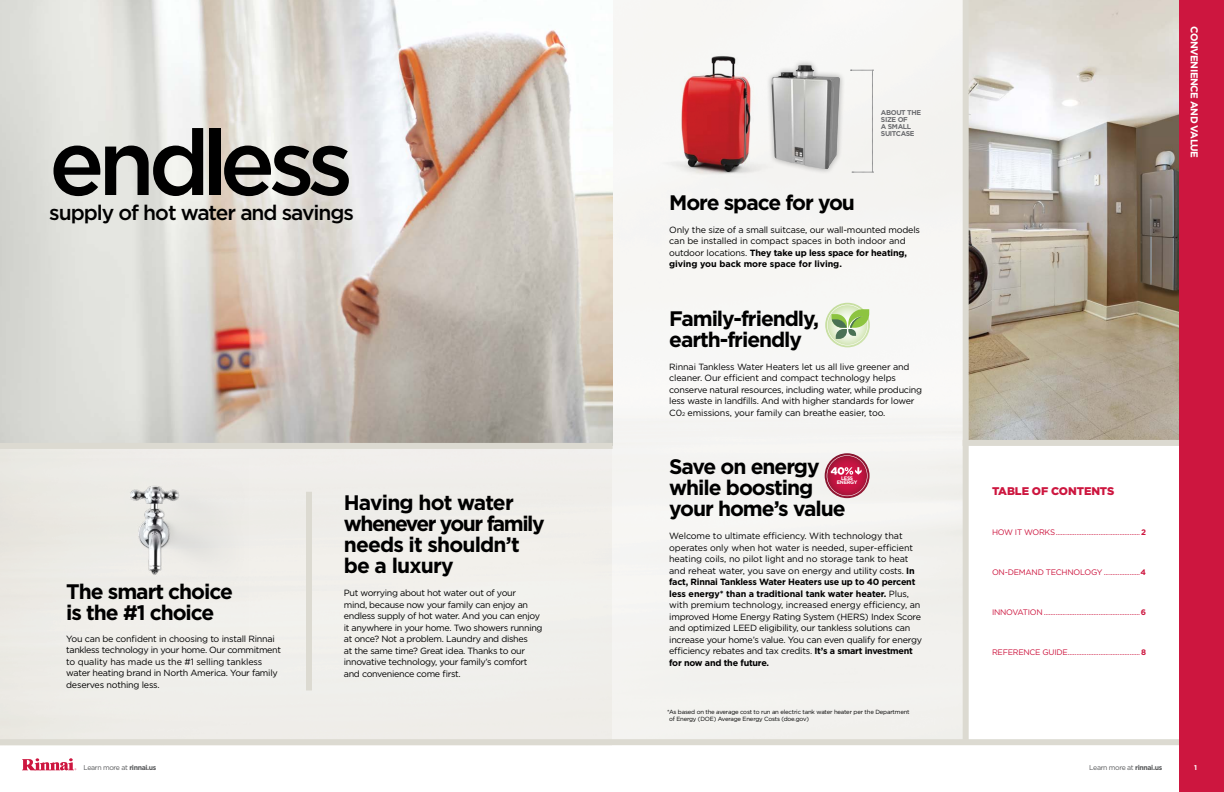
<style>
.page{position:relative;width:1224px;height:792px;background:#fff}
.page>*{position:absolute;margin:0;border:0;box-sizing:border-box;transform-origin:0 0}
.t1{font:500 91.7px "Gotham";letter-spacing:-.075em;color:#000}
.t2{font:700 21px/21px "Gotham";letter-spacing:-.05em;color:#000}
.t3{font:500 21px "Gotham";letter-spacing:-.05em;color:#000}
.t4{font:900 11.1px "Gotham";letter-spacing:-.01em;color:#cd163f}
.t5{font:700 10px "Gotham";letter-spacing:-.05em;color:#fff}
.t6{font:9px/11.5px "Gotham";letter-spacing:-.025em;color:#000}
.t7{font:8px "Gotham";letter-spacing:-.03em;color:#cd163f}
.t8{font:7px "Gotham";letter-spacing:-.05em;color:#58595b}
.t9{font:700 7px/7px "Gotham";letter-spacing:-.05em;color:#6d6e71}
.t10{font:700 7px "Gotham";color:#fff}
.t11{font:6px/7px "Gotham";letter-spacing:-.03em;color:#000}
.t12{font:700 5.1px/4.7px "Gotham";letter-spacing:-.05em;color:#fff;text-align:center}
.s1{font-weight:700}
.s2{font-size:5.2px}
</style>
<div class="page">
<svg style="left:22px;top:758px;width:54px;height:12px"></svg>
<img style="left:969px;top:0;width:210px;height:440px">
<img style="left:0;top:0;width:963px;height:739px">
<div style="left:0;top:449px;width:612px;height:290px;background:#efeeea"></div>
<div style="left:0;top:739px;width:1193px;height:6px;background:#dcdad1"></div>
<div style="left:963px;top:0;width:6px;height:742px;background:#dcdad1"></div>
<div style="left:306px;top:492px;width:6px;height:198px;background:#dcdad1"></div>
<div style="left:1179px;top:0;width:45px;height:792px;background:#cd163f"></div>
<div style="left:0;top:443px;width:613px;height:6px;background:#dcdad1"></div>
<svg style="left:851px;top:70px;width:22px;height:103px"></svg>
<div style="left:766px;top:59px;width:80px;height:116px;background:#000;opacity:.3"></div>
<img style="left:777px;top:65px;width:63px;height:104px">
<img style="left:658px;top:35px;width:119px;height:151px">
<div style="left:963px;top:440px;width:216px;height:6px;background:#dcdad1"></div>
<svg style="left:825px;top:453px;width:45px;height:45px"></svg>
<svg style="left:827px;top:455px;width:41px;height:41px"></svg>
<svg style="left:825px;top:303px;width:45px;height:44px"></svg>
<svg style="left:827px;top:305px;width:42px;height:40px"></svg>
<div style="left:0;top:459px;width:249px;height:184px;background:#ecebe6"></div>
<h1 class="t1" style="left:49px;top:110px;width:306px">endless</h1>
<h2 class="t3" style="left:49px;top:200px;width:306px">supply of hot water and savings</h2>
<h2 class="t2" style="left:66px;top:581px;width:168px">The smart choice is the #1 choice</h2>
<p class="t6" style="left:66px;top:633px;width:216px">You can be confident in choosing to install Rinnai tankless technology in your home. Our commitment to quality has made us the #1 selling tankless water heating brand in North America. Your family deserves nothing less.</p>
<h2 class="t2" style="left:344px;top:492px;width:202px">Having hot water whenever your family needs it shouldn’t be a luxury</h2>
<p class="t6" style="left:344px;top:587px;width:200px">Put worrying about hot water out of your<br>mind, because now your family can enjoy an endless supply of hot water. And you can enjoy it anywhere in your home. Two showers running at once? Not a problem. Laundry and dishes<br>at the same time? Great idea. Thanks to our innovative technology, your family’s comfort and convenience come first.</p>
<p class="t9" style="left:881px;top:109px;width:42px">ABOUT THE<br>SIZE OF<br>A SMALL<br>SUITCASE</p>
<h2 class="t2" style="left:669px;top:191px;width:187px">More space for you</h2>
<p class="t6" style="left:669px;top:223px;width:252px">Only the size of a small suitcase, our wall-mounted models can be installed in compact spaces in both indoor and outdoor locations. <span class="s1">They take up less space for heating, giving you back more space for living.</span></p>
<h2 class="t2" style="left:669px;top:307px;width:151px">Family-friendly, earth-friendly</h2>
<p class="t6" style="left:669px;top:360px;width:254px">Rinnai Tankless Water Heaters let us all live greener and cleaner. Our efficient and compact technology helps conserve natural resources, including water, while producing less waste in landfills. And with higher standards for lower C0<span class="s2">2</span> emissions, your family can breathe easier, too.</p>
<h2 class="t2" style="left:669px;top:456px;width:178px">Save on energy while boosting your home’s value</h2>
<p class="t6" style="left:669px;top:530px;width:254px">Welcome to ultimate efficiency. With technology that operates only when hot water is needed, super-efficient heating coils, no pilot light and no storage tank to heat and reheat water, you save on energy and utility costs. <span class="s1">In fact, Rinnai Tankless Water Heaters use up to 40 percent less energy* than a traditional tank water heater.</span> Plus, with premium technology, increased energy efficiency, an improved Home Energy Rating System (HERS) Index Score and optimized LEED eligibility, our tankless solutions can increase your home’s value. You can even qualify for energy efficiency rebates and tax credits. <span class="s1">It’s a smart investment for now and the future.</span></p>
<p class="t12" style="left:837px;top:475px;width:22px">LESS<br>ENERGY</p>
<p class="t11" style="left:667px;top:708px;width:244px">*As based on the average cost to run an electric tank water heater per the Department of Energy (DOE) Average Energy Costs (doe.gov)</p>
<p class="t4" style="left:992px;top:485px;width:124px">TABLE OF CONTENTS</p>
<p class="t7" style="left:992px;top:528px;width:155px">HOW IT WORKS.................................................<span class="s1">2</span></p>
<p class="t7" style="left:992px;top:568px;width:155px">ON-DEMAND TECHNOLOGY .....................<span class="s1">4</span></p>
<p class="t7" style="left:992px;top:608px;width:155px">INNOVATION........................................................<span class="s1">6</span></p>
<p class="t7" style="left:992px;top:648px;width:155px">REFERENCE GUIDE..........................................<span class="s1">8</span></p>
<p class="t8" style="left:84px;top:764px;width:74px">Learn more at <span class="s1">rinnai.us</span></p>
<p class="t8" style="left:1089px;top:764px;width:74px">Learn more at <span class="s1">rinnai.us</span></p>
<p class="t5" style="left:1200px;top:26px;width:133px;rotate:90deg">CONVENIENCE AND VALUE</p>
<p class="t10" style="left:1194px;top:764px;width:4px">1</p>
</div>
